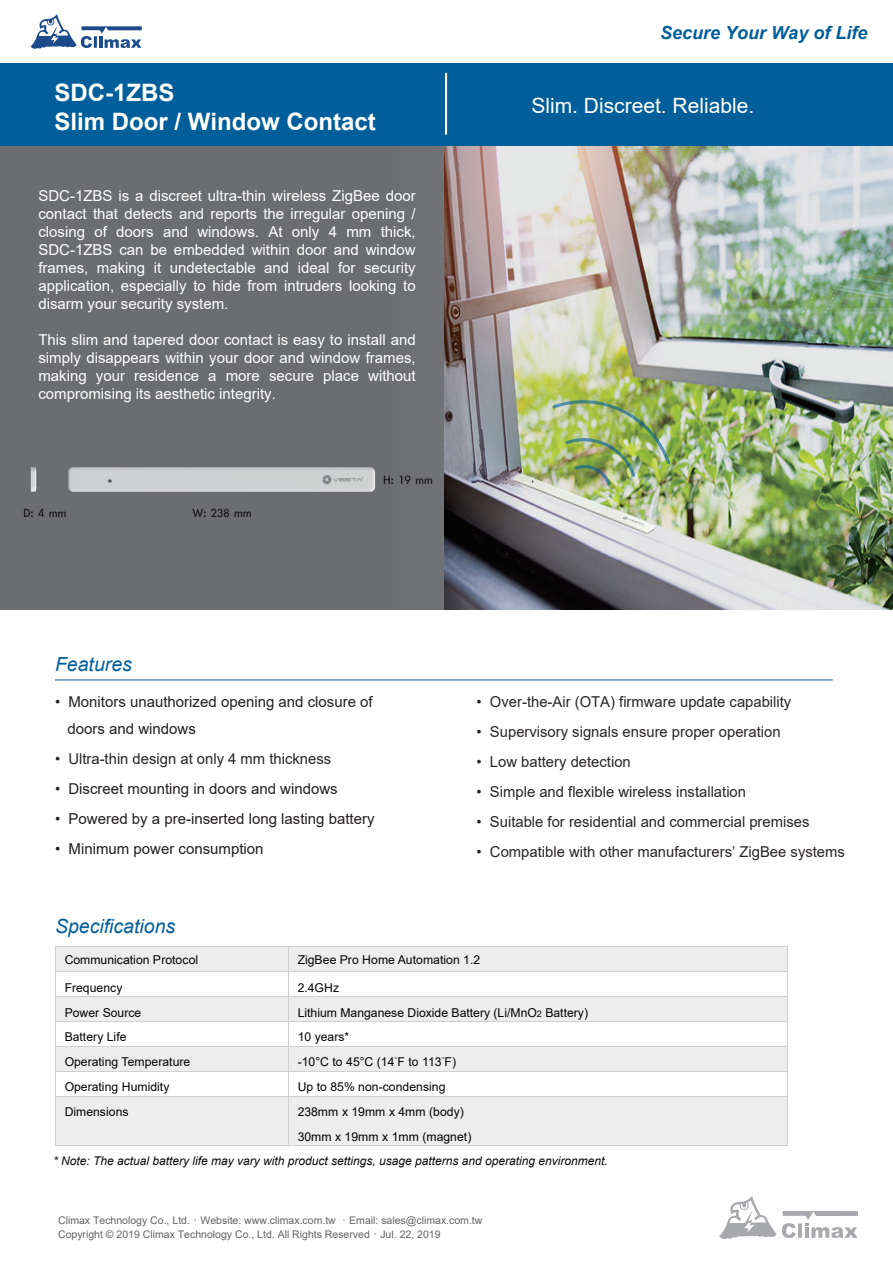
<style>
.page{position:relative;width:893px;height:1263px;background:#fff}
.page>*{position:absolute;margin:0;border:0;box-sizing:border-box;transform-origin:0 0}
.t1{font:700 24px/28.8px "Arial";color:#fff}
.t2{font:21px "Arial";color:#fff}
.t3{font:italic 19.5px "Arial";color:#005e9a}
.t4{font:italic 700 18px "Arial";color:#005e9a}
.t5{font:15px/18px "Arial";color:#fff;text-align:justify}
.t6{font:15px "Arial";color:#282526}
.t7{font:15px/27px "Arial";color:#231f20}
.t8{font:12.15px/24.3px "Arial";color:#030303}
.t9{font:12.15px "Arial Unicode MS";color:#030303}
.t10{font:italic 12px "Arial";color:#0a0a0b}
.t11{font:10.5px/14.1px "Arial";color:#636366}
.s1{color:#282526}
.s2{font-size:9px}
.s3{font-family:"P Ming Li U"}
.s4{font-family:"Adobe Ming Std";font-weight:300}
</style>
<div class="page">
<div style="left:0;top:140px;width:893px;height:470px;background:#6c6d70"></div>
<hr style="left:55px;top:679px;width:778px;height:1px;background:#005e9a">
<svg style="left:192px;top:509px;width:37px;height:8px"></svg>
<svg style="left:235px;top:511px;width:16px;height:6px"></svg>
<svg style="left:24px;top:509px;width:42px;height:8px"></svg>
<svg style="left:384px;top:476px;width:9px;height:8px"></svg>
<svg style="left:400px;top:475px;width:10px;height:9px"></svg>
<svg style="left:416px;top:478px;width:16px;height:6px"></svg>
<div style="left:55px;top:947px;width:233px;height:24px;background:#ededed"></div>
<div style="left:288px;top:947px;width:499px;height:24px;background:#ededed"></div>
<hr style="left:55px;top:946px;width:233px;height:1px;background:#cfd0d1">
<hr style="left:288px;top:946px;width:499px;height:1px;background:#cfd0d1">
<hr style="left:55px;top:971px;width:233px;height:1px;background:#cfd0d1">
<hr style="left:288px;top:971px;width:499px;height:1px;background:#cfd0d1">
<div style="left:55px;top:997px;width:233px;height:24px;background:#ededed"></div>
<div style="left:288px;top:997px;width:499px;height:24px;background:#ededed"></div>
<hr style="left:55px;top:996px;width:233px;height:1px;background:#cfd0d1">
<hr style="left:288px;top:996px;width:499px;height:1px;background:#cfd0d1">
<hr style="left:55px;top:1021px;width:233px;height:1px;background:#cfd0d1">
<hr style="left:288px;top:1021px;width:499px;height:1px;background:#cfd0d1">
<div style="left:55px;top:1047px;width:233px;height:24px;background:#ededed"></div>
<div style="left:288px;top:1047px;width:499px;height:24px;background:#ededed"></div>
<hr style="left:55px;top:1046px;width:233px;height:1px;background:#cfd0d1">
<hr style="left:288px;top:1046px;width:499px;height:1px;background:#cfd0d1">
<hr style="left:55px;top:1071px;width:233px;height:1px;background:#cfd0d1">
<hr style="left:288px;top:1071px;width:499px;height:1px;background:#cfd0d1">
<div style="left:55px;top:1097px;width:233px;height:49px;background:#ededed"></div>
<div style="left:288px;top:1097px;width:499px;height:49px;background:#ededed"></div>
<svg style="left:55px;top:947px;width:1px;height:149px"></svg>
<hr style="left:55px;top:1096px;width:233px;height:1px;background:#cfd0d1">
<svg style="left:288px;top:947px;width:1px;height:149px"></svg>
<hr style="left:288px;top:1096px;width:499px;height:1px;background:#cfd0d1">
<svg style="left:787px;top:946px;width:1px;height:151px"></svg>
<hr style="left:55px;top:1097px;width:1px;height:49px;background:#cfd0d1">
<hr style="left:55px;top:1146px;width:233px;height:1px;background:#cfd0d1">
<hr style="left:288px;top:1097px;width:1px;height:49px;background:#cfd0d1">
<hr style="left:288px;top:1146px;width:499px;height:1px;background:#cfd0d1">
<hr style="left:787px;top:1097px;width:1px;height:49px;background:#cfd0d1">
<svg style="left:31px;top:14px;width:111px;height:35px"></svg>
<svg style="left:719px;top:1196px;width:139px;height:43px"></svg>
<img style="left:30px;top:467px;width:346px;height:25px">
<svg style="left:108px;top:479px;width:4px;height:4px"></svg>
<img style="left:444px;top:146px;width:449px;height:464px">
<img style="left:552px;top:400px;width:118px;height:86px">
<div style="left:0;top:63px;width:893px;height:83px;background:#005e9a"></div>
<hr style="left:445px;top:73px;width:2px;height:62px;background:#fff">
<h1 class="t1" style="left:55px;top:78px;width:323px">SDC-1ZBS<br>Slim Door / Window Contact</h1>
<p class="t5" style="left:38px;top:187px;width:379px">SDC-1ZBS is a discreet ultra-thin wireless ZigBee door contact that detects and reports the irregular opening / closing of doors and windows. At only 4 mm thick, SDC-1ZBS can be embedded within door and window frames, making it undetectable and ideal for security application, especially to hide from intruders looking to disarm your security system.</p>
<p class="t5" style="left:38px;top:331px;width:379px">This slim and tapered door contact is easy to install and simply disappears within your door and window frames, making your residence a more secure place without compromising its aesthetic integrity.</p>
<p class="t4" style="left:660px;top:21px;width:209px">Secure Your Way of Life</p>
<h2 class="t2" style="left:531px;top:91px;width:224px">Slim. Discreet. Reliable.</h2>
<h3 class="t3" style="left:55px;top:651px;width:78px">Features</h3>
<p class="t7" style="left:68px;top:688px;width:307px;text-indent:-13px"><span class="s1">•</span> Monitors unauthorized opening and closure of doors and windows</p>
<p class="t6" style="left:55px;top:748px;width:278px">• Ultra-thin design at only 4 mm thickness</p>
<p class="t7" style="left:55px;top:775px;width:284px"><span class="s1">•</span> Discreet mounting in doors and windows</p>
<p class="t7" style="left:55px;top:805px;width:321px">• Powered by a pre-inserted long lasting battery</p>
<p class="t7" style="left:55px;top:835px;width:210px">• Minimum power consumption</p>
<h3 class="t3" style="left:55px;top:913px;width:122px">Specifications</h3>
<p class="t6" style="left:477px;top:691px;width:316px">• Over-the-Air (OTA) firmware update capability</p>
<p class="t6" style="left:477px;top:721px;width:306px">• Supervisory signals ensure proper operation</p>
<p class="t6" style="left:477px;top:751px;width:156px">• Low battery detection</p>
<p class="t6" style="left:477px;top:781px;width:271px">• Simple and flexible wireless installation</p>
<p class="t6" style="left:477px;top:811px;width:334px">• Suitable for residential and commercial premises</p>
<p class="t6" style="left:477px;top:841px;width:370px">• Compatible with other manufacturers’ ZigBee systems</p>
<p class="t9" style="left:65px;top:951px;width:135px">Communication Protocol</p>
<p class="t8" style="left:298px;top:947px;width:184px">ZigBee Pro Home Automation 1.2</p>
<p class="t8" style="left:65px;top:975px;width:59px">Frequency</p>
<p class="t8" style="left:298px;top:975px;width:43px">2.4GHz</p>
<p class="t8" style="left:65px;top:1000px;width:78px">Power Source</p>
<p class="t8" style="left:298px;top:1000px;width:292px">Lithium Manganese Dioxide Battery (Li/MnO<span class="s2">2</span> Battery)</p>
<p class="t8" style="left:65px;top:1025px;width:63px">Battery Life</p>
<p class="t8" style="left:298px;top:1025px;width:53px">10 years*</p>
<p class="t8" style="left:65px;top:1050px;width:127px">Operating Temperature</p>
<p class="t8" style="left:298px;top:1050px;width:160px">-10°C to 45°C (14<span class="s3">°</span>F to 113<span class="s3">°</span>F)</p>
<p class="t8" style="left:65px;top:1075px;width:106px">Operating Humidity</p>
<p class="t8" style="left:298px;top:1075px;width:149px">Up to 85% non-condensing</p>
<p class="t8" style="left:65px;top:1100px;width:65px">Dimensions</p>
<p class="t8" style="left:298px;top:1100px;width:175px">238mm x 19mm x 4mm (body)<br>30mm x 19mm x 1mm (magnet)</p>
<p class="t10" style="left:53px;top:1153px;width:556px">* Note: The actual battery life may vary with product settings, usage patterns and operating environment.</p>
<p class="t11" style="left:58px;top:1213px;width:426px">Climax Technology Co., Ltd.<span class="s4">．</span>Website: www.climax.com.tw <span class="s4">．</span>Email: sales@climax.com.tw<br>Copyright © 2019 Climax Technology Co., Ltd. All Rights Reserved<span class="s4">．</span>Jul. 22, 2019</p>
</div>
